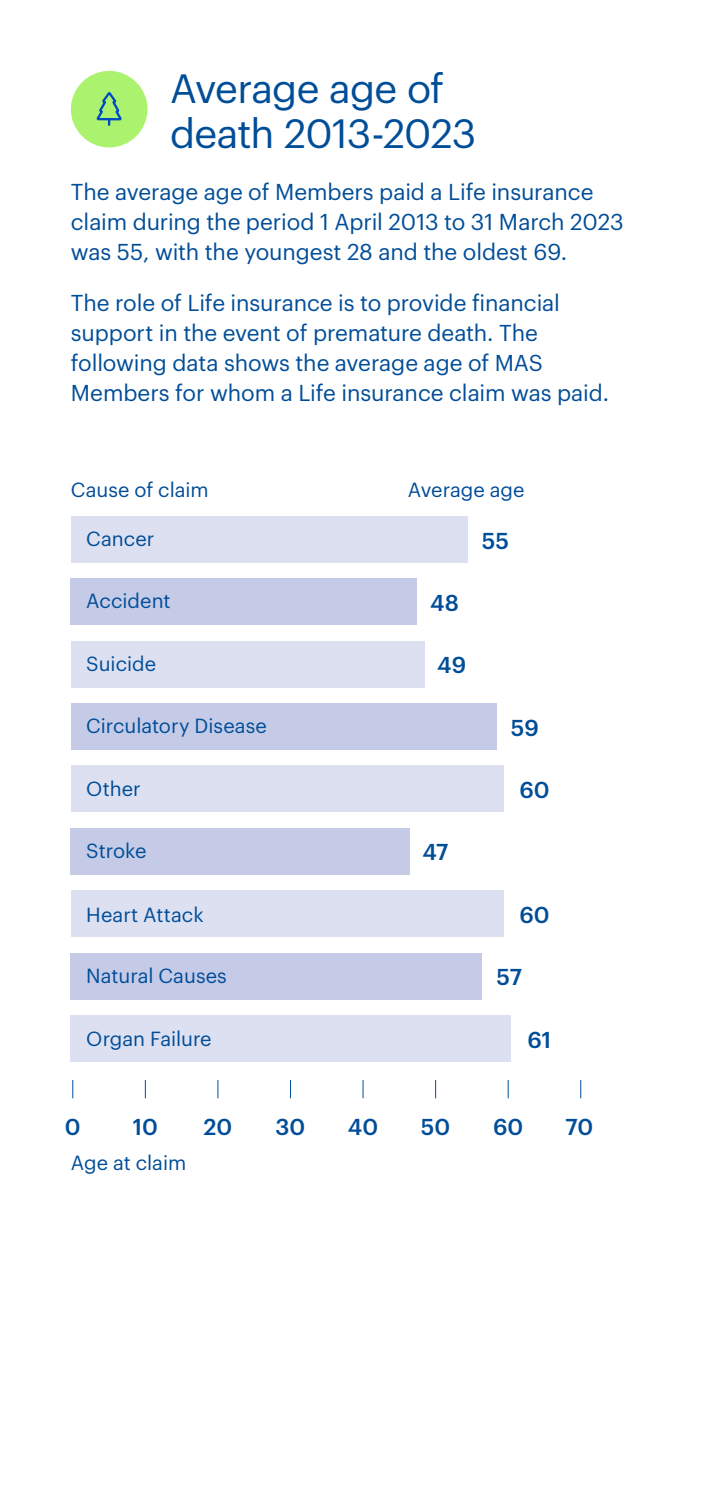
<style>
.page{position:relative;width:702px;height:1489px;background:#fff}
.page>*{position:absolute;margin:0;border:0;box-sizing:border-box;transform-origin:0 0}
.t1{font:40px/45px "Graphik";letter-spacing:-.025em;color:#004d98}
.t2{font:22.5px/30px "Graphik";letter-spacing:-.005em;color:#004d98}
.t3{font:500 22.5px "Graphik";color:#004d98}
.t4{font:20px "Graphik";color:#004d98}
</style>
<div class="page">
<svg style="left:72px;top:1080px;width:1px;height:18px"></svg>
<svg style="left:145px;top:1080px;width:1px;height:18px"></svg>
<svg style="left:217px;top:1080px;width:1px;height:18px"></svg>
<svg style="left:290px;top:1080px;width:1px;height:18px"></svg>
<svg style="left:362px;top:1080px;width:1px;height:18px"></svg>
<svg style="left:435px;top:1080px;width:1px;height:18px"></svg>
<svg style="left:507px;top:1080px;width:1px;height:18px"></svg>
<svg style="left:580px;top:1080px;width:1px;height:18px"></svg>
<div style="left:71px;top:1015px;width:440px;height:46px;background:#dce0f1"></div>
<div style="left:71px;top:952px;width:411px;height:47px;background:#c5cbe7"></div>
<div style="left:71px;top:890px;width:432px;height:46px;background:#dce0f1"></div>
<div style="left:71px;top:828px;width:339px;height:46px;background:#c5cbe7"></div>
<div style="left:71px;top:765px;width:432px;height:47px;background:#dce0f1"></div>
<div style="left:71px;top:703px;width:425px;height:46px;background:#c5cbe7"></div>
<div style="left:71px;top:641px;width:353px;height:46px;background:#dce0f1"></div>
<div style="left:71px;top:578px;width:346px;height:47px;background:#c5cbe7"></div>
<div style="left:71px;top:516px;width:396px;height:46px;background:#dce0f1"></div>
<div style="left:71px;top:71px;width:77px;height:77px;background:#abf36f;border-radius:50%"></div>
<svg style="left:96px;top:92px;width:26px;height:34px"></svg>
<h1 class="t1" style="left:170px;top:63px;width:308px">Average age of death 2013-2023</h1>
<p class="t2" style="left:71px;top:174px;width:554px">The average age of Members paid a Life insurance claim during the period 1 April 2013 to 31 March 2023 was 55, with the youngest 28 and the oldest 69.</p>
<p class="t2" style="left:71px;top:286px;width:539px">The role of Life insurance is to provide financial support in the event of premature death. The following data shows the average age of MAS Members for whom a Life insurance claim was paid.</p>
<p class="t4" style="left:71px;top:475px;width:139px">Cause of claim</p>
<p class="t4" style="left:408px;top:475px;width:118px">Average age</p>
<p class="t4" style="left:86px;top:523px;width:70px">Cancer</p>
<p class="t3" style="left:481px;top:523px;width:29px">55</p>
<p class="t4" style="left:86px;top:585px;width:86px">Accident</p>
<p class="t3" style="left:430px;top:585px;width:30px">48</p>
<p class="t4" style="left:86px;top:649px;width:71px">Suicide</p>
<p class="t3" style="left:437px;top:648px;width:31px">49</p>
<p class="t4" style="left:86px;top:710px;width:182px">Circulatory Disease</p>
<p class="t3" style="left:511px;top:710px;width:29px">59</p>
<p class="t4" style="left:86px;top:773px;width:56px">Other</p>
<p class="t3" style="left:519px;top:772px;width:32px">60</p>
<p class="t4" style="left:86px;top:836px;width:62px">Stroke</p>
<p class="t3" style="left:422px;top:835px;width:28px">47</p>
<p class="t4" style="left:86px;top:899px;width:119px">Heart Attack</p>
<p class="t3" style="left:519px;top:897px;width:32px">60</p>
<p class="t4" style="left:86px;top:960px;width:142px">Natural Causes</p>
<p class="t3" style="left:496px;top:959px;width:27px">57</p>
<p class="t4" style="left:86px;top:1023px;width:127px">Organ Failure</p>
<p class="t3" style="left:527px;top:1022px;width:25px">61</p>
<p class="t3" style="left:65px;top:1109px;width:17px">0</p>
<p class="t3" style="left:133px;top:1109px;width:27px">10</p>
<p class="t3" style="left:203px;top:1109px;width:30px">20</p>
<p class="t3" style="left:275px;top:1109px;width:31px">30</p>
<p class="t3" style="left:348px;top:1109px;width:32px">40</p>
<p class="t3" style="left:421px;top:1109px;width:31px">50</p>
<p class="t3" style="left:493px;top:1109px;width:32px">60</p>
<p class="t3" style="left:565px;top:1109px;width:29px">70</p>
<p class="t4" style="left:71px;top:1148px;width:117px">Age at claim</p>
</div>
